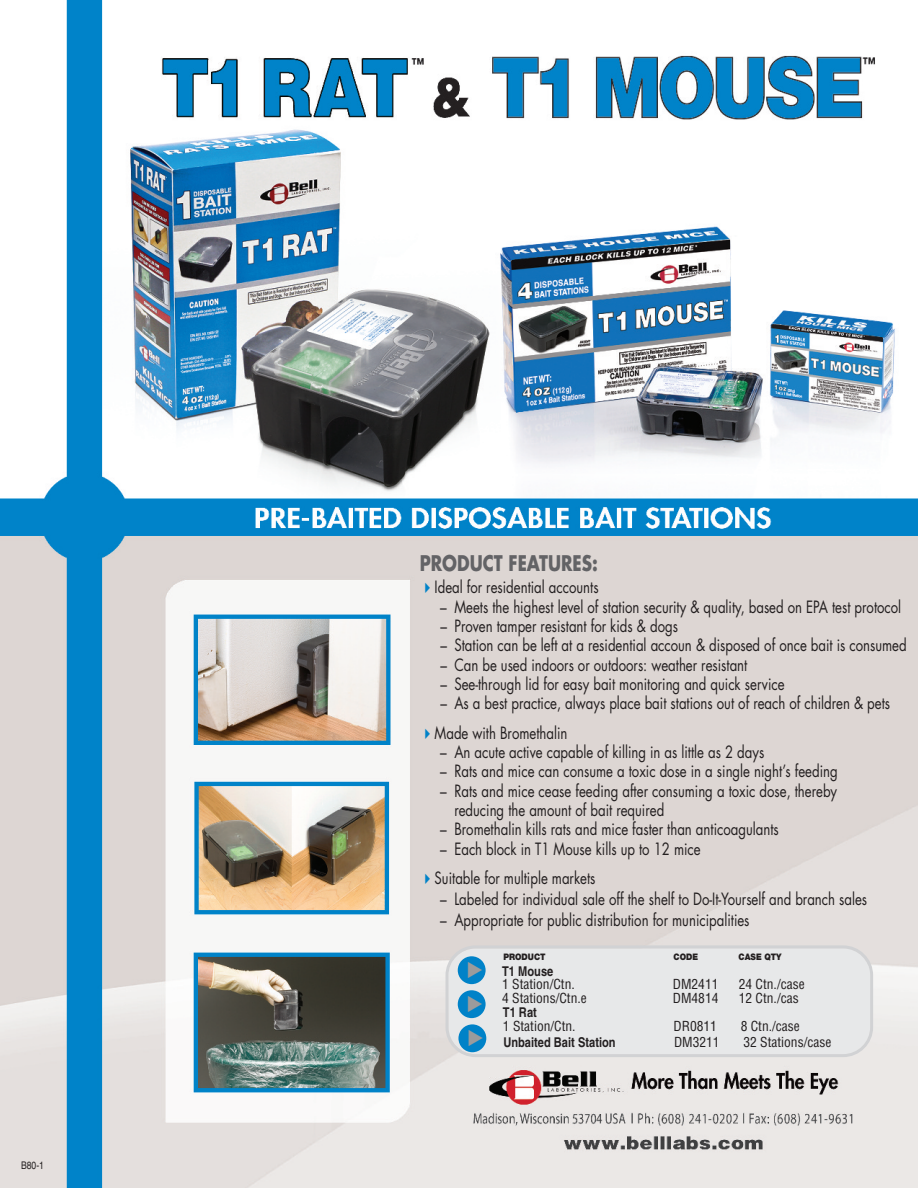
<style>
.page{position:relative;width:918px;height:1188px;background:#fff}
.page>*{position:absolute;margin:0;border:0;box-sizing:border-box;transform-origin:0 0}
.t1{font:700 21px "Futura";color:#636366;scale:.8 1}
.t2{font:16.5px/29.7px "Futura";color:#231f20;scale:.8 1}
.t3{font:condensed 13.5px "Helvetica";color:#231f20}
.t4{font:700 condensed 13.5px "Helvetica";color:#231f20}
.t5{font:condensed 10.5px "Helvetica";color:#231f20}
.t6{font:900 9px "Helvetica Neue";color:#231f20;scale:.9 1}
</style>
<div class="page">
<img style="left:0;top:0;width:918px;height:1188px">
<svg style="left:446px;top:945px;width:427px;height:112px;background:#e5e6e7"></svg>
<div style="left:458px;top:1024px;width:28px;height:28px;background:#0082c8;border-radius:50%"></div>
<div style="left:458px;top:956px;width:28px;height:28px;background:#0082c8;border-radius:50%"></div>
<div style="left:458px;top:990px;width:28px;height:28px;background:#0082c8;border-radius:50%"></div>
<svg style="left:425px;top:583px;width:5px;height:10px"></svg>
<svg style="left:425px;top:728px;width:5px;height:11px"></svg>
<svg style="left:425px;top:874px;width:5px;height:10px"></svg>
<p class="t5" style="left:21px;top:1161px;width:25px">B80-1</p>
<p class="t1" style="left:420px;top:553px;width:224px">PRODUCT FEATURES:</p>
<p class="t2" style="left:435px;top:574px;width:207px">Ideal for residential accounts</p>
<p class="t2" style="left:440px;top:593px;width:578px">– Meets the highest level of station security &amp; quality, based on EPA test protocol</p>
<p class="t2" style="left:440px;top:612px;width:299px">– Proven tamper resistant for kids &amp; dogs</p>
<p class="t2" style="left:440px;top:632px;width:584px">– Station can be left at a residential accoun &amp; disposed of once bait is consumed</p>
<p class="t2" style="left:440px;top:651px;width:385px">– Can be used indoors or outdoors: weather resistant</p>
<p class="t2" style="left:440px;top:670px;width:432px">– See-through lid for easy bait monitoring and quick service</p>
<p class="t2" style="left:435px;top:690px;width:571px;text-indent:6px">– As a best practice, always place bait stations out of reach of children &amp; pets<br>Made with Bromethalin</p>
<p class="t2" style="left:440px;top:739px;width:407px">– An acute active capable of killing in as little as 2 days</p>
<p class="t2" style="left:440px;top:758px;width:499px">– Rats and mice can consume a toxic dose in a single night’s feeding</p>
<p class="t2" style="left:454px;top:782px;width:480px;line-height:19.4px;text-indent:-14px">– Rats and mice cease feeding after consuming a toxic dose, thereby reducing the amount of bait required</p>
<p class="t2" style="left:440px;top:816px;width:425px">– Bromethalin kills rats and mice faster than anticoagulants</p>
<p class="t2" style="left:435px;top:835px;width:334px;text-indent:5px">– Each block in T1 Mouse kills up to 12 mice<br>Suitable for multiple markets</p>
<p class="t2" style="left:440px;top:886px;width:535px">– Labeled for individual sale off the shelf to Do-It-Yourself and branch sales</p>
<p class="t2" style="left:440px;top:907px;width:388px">– Appropriate for public distribution for municipalities</p>
<p class="t6" style="left:503px;top:954px;width:48px">PRODUCT</p>
<p class="t6" style="left:674px;top:954px;width:29px">CODE</p>
<p class="t6" style="left:739px;top:954px;width:49px">CASE QTY</p>
<p class="t4" style="left:502px;top:966px;width:53px">T1 Mouse</p>
<p class="t3" style="left:502px;top:979px;width:74px">1 Station/Ctn.</p>
<p class="t3" style="left:673px;top:979px;width:47px">DM2411</p>
<p class="t3" style="left:739px;top:979px;width:67px">24 Ctn./case</p>
<p class="t3" style="left:502px;top:993px;width:86px">4 Stations/Ctn.e</p>
<p class="t3" style="left:673px;top:993px;width:47px">DM4814</p>
<p class="t3" style="left:739px;top:993px;width:61px">12 Ctn./cas</p>
<p class="t4" style="left:503px;top:1007px;width:35px">T1 Rat</p>
<p class="t3" style="left:503px;top:1021px;width:74px">1 Station/Ctn.</p>
<p class="t3" style="left:674px;top:1021px;width:45px">DR0811</p>
<p class="t3" style="left:741px;top:1021px;width:61px">8 Ctn./case</p>
<p class="t4" style="left:503px;top:1037px;width:114px">Unbaited Bait Station</p>
<p class="t3" style="left:674px;top:1037px;width:47px">DM3211</p>
<p class="t3" style="left:743px;top:1037px;width:90px">32 Stations/case</p>
</div>
